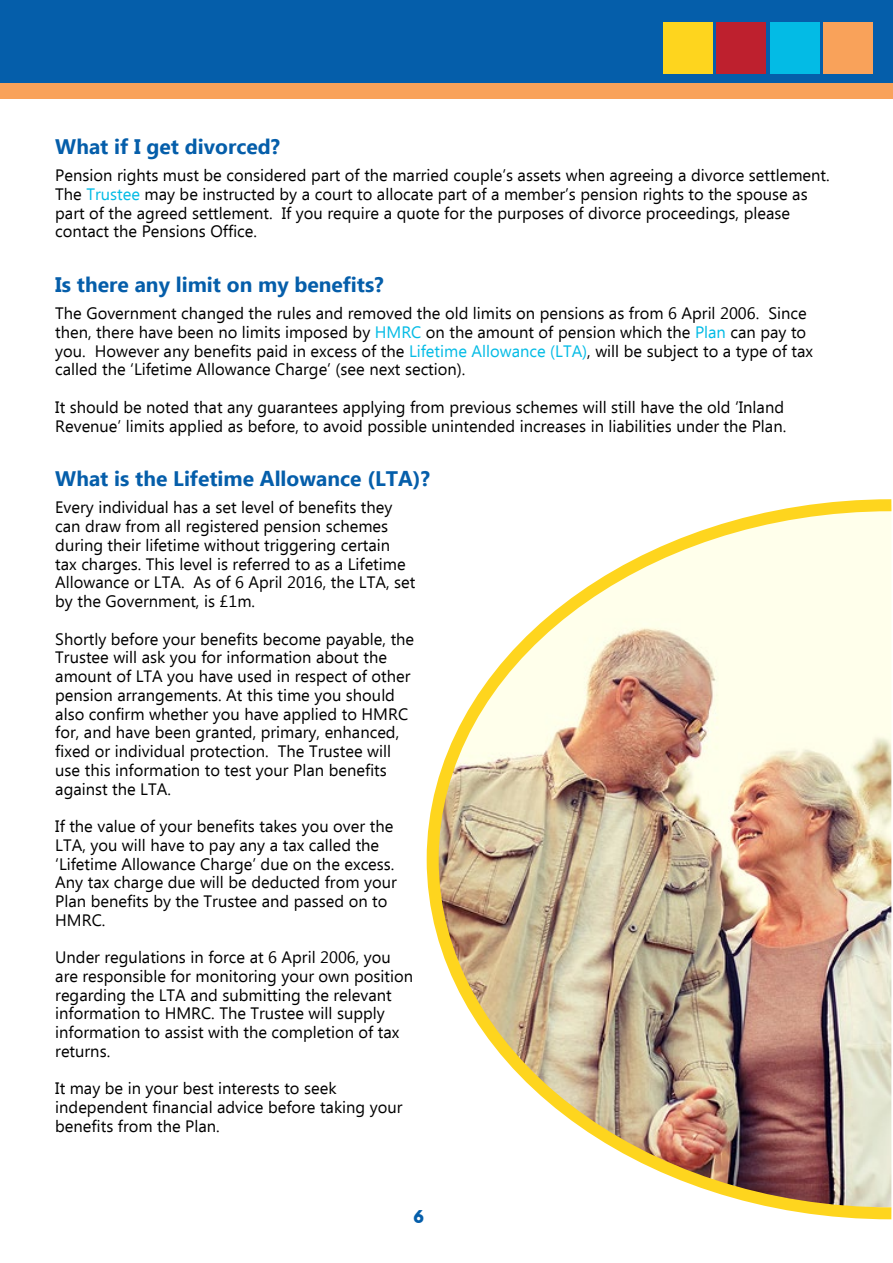
<style>
.page{position:relative;width:893px;height:1263px;background:#fff}
.page>*{position:absolute;margin:0;border:0;box-sizing:border-box;transform-origin:0 0}
.t1{font:700 28.5px "Aharoni";color:#055eaa}
.t2{font:700 21px "Ebrima";color:#055eaa}
.t3{font:16.5px/18.8px "Ebrima";color:#000}
.s1{color:#03bbe5}
</style>
<div class="page">
<div style="left:0;top:83px;width:893px;height:16px;background:#f9a25a"></div>
<div style="left:0;top:0;width:893px;height:83px;background:#055eaa"></div>
<div style="left:663px;top:22px;width:49px;height:52px;background:#fed51e"></div>
<div style="left:717px;top:22px;width:49px;height:52px;background:#be202e"></div>
<div style="left:770px;top:22px;width:49px;height:52px;background:#03bbe5"></div>
<div style="left:824px;top:22px;width:49px;height:52px;background:#f9a25a"></div>
<img style="left:426px;top:499px;width:466px;height:721px">
<p class="t2" style="left:55px;top:131px;width:226px">What if I get divorced?</p>
<p class="t3" style="left:55px;top:167px;width:776px">Pension rights must be considered part of the married couple’s assets when agreeing a divorce settlement.<br>The <span class="s1">Trustee</span> may be instructed by a court to allocate part of a member’s pension rights to the spouse as part of the agreed settlement. If you require a quote for the purposes of divorce proceedings, please contact the Pensions Office.</p>
<p class="t2" style="left:55px;top:269px;width:330px">Is there any limit on my benefits?</p>
<p class="t3" style="left:55px;top:305px;width:759px">The Government changed the rules and removed the old limits on pensions as from 6 April 2006. Since then, there have been no limits imposed by <span class="s1">HMRC</span> on the amount of pension which the <span class="s1">Plan</span> can pay to you. However any benefits paid in excess of the <span class="s1">Lifetime Allowance (LTA)</span>, will be subject to a type of tax called the ‘Lifetime Allowance Charge’ (see next section).</p>
<p class="t3" style="left:55px;top:399px;width:732px">It should be noted that any guarantees applying from previous schemes will still have the old ‘Inland<br>Revenue’ limits applied as before, to avoid possible unintended increases in liabilities under the Plan.</p>
<p class="t2" style="left:55px;top:463px;width:376px">What is the Lifetime Allowance (LTA)?</p>
<p class="t3" style="left:55px;top:499px;width:362px">Every individual has a set level of benefits they can draw from all registered pension schemes during their lifetime without triggering certain tax charges. This level is referred to as a Lifetime Allowance or LTA. As of 6 April 2016, the LTA, set by the Government, is £1m.</p>
<p class="t3" style="left:55px;top:630px;width:360px">Shortly before your benefits become payable, the Trustee will ask you for information about the amount of LTA you have used in respect of other pension arrangements. At this time you should also confirm whether you have applied to HMRC for, and have been granted, primary, enhanced, fixed or individual protection. The Trustee will use this information to test your Plan benefits against the LTA.</p>
<p class="t3" style="left:55px;top:818px;width:343px">If the value of your benefits takes you over the LTA, you will have to pay any a tax called the ‘Lifetime Allowance Charge’ due on the excess.<br>Any tax charge due will be deducted from your Plan benefits by the Trustee and passed on to HMRC.</p>
<p class="t3" style="left:55px;top:949px;width:359px">Under regulations in force at 6 April 2006, you are responsible for monitoring your own position regarding the LTA and submitting the relevant information to HMRC. The Trustee will supply information to assist with the completion of tax returns.</p>
<p class="t3" style="left:55px;top:1080px;width:349px">It may be in your best interests to seek independent financial advice before taking your benefits from the Plan.</p>
<h1 class="t1" style="left:413px;top:1202px;width:13px">6</h1>
</div>
